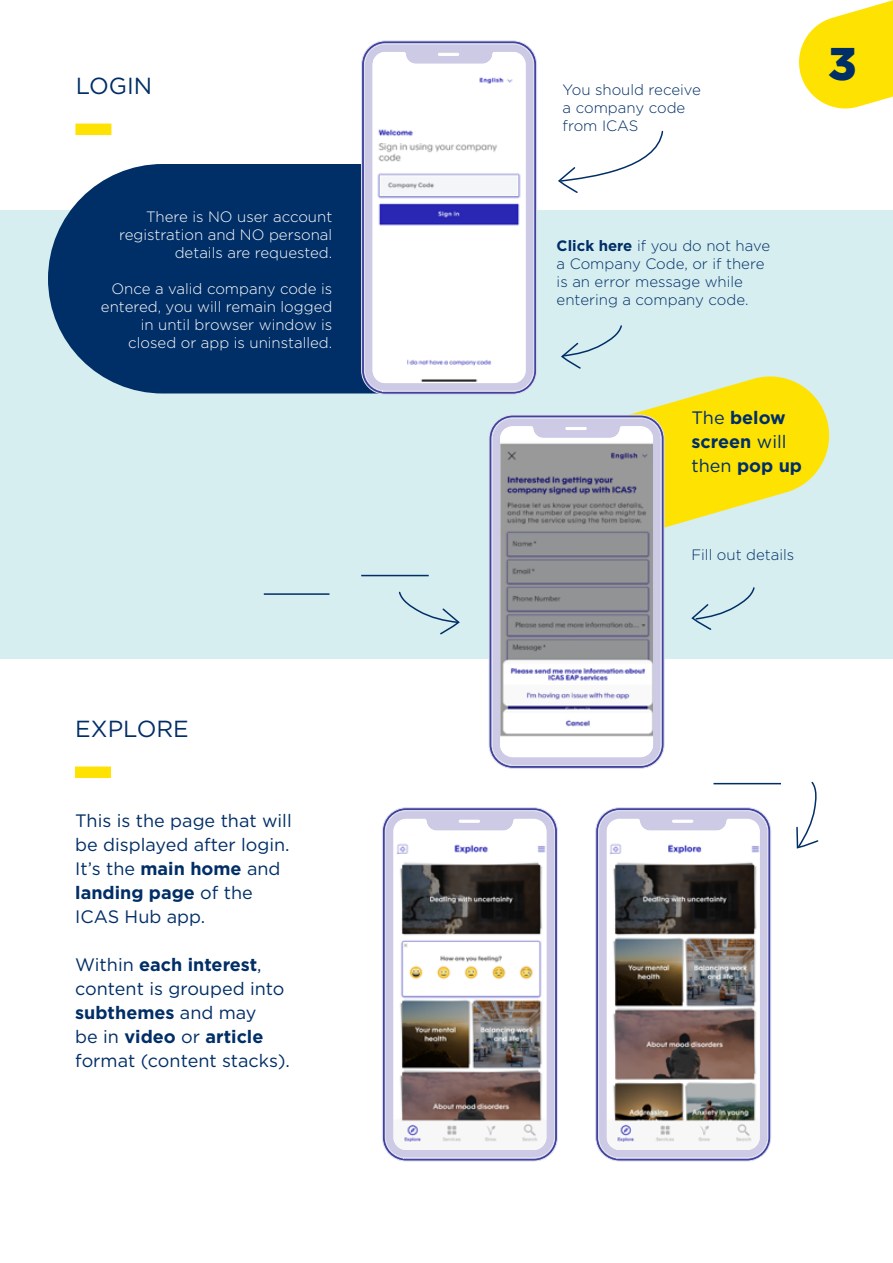
<style>
.page{position:relative;width:893px;height:1263px;background:#fff}
.page>*{position:absolute;margin:0;border:0;box-sizing:border-box;transform-origin:0 0}
.t1{font:900 45.9px "Gotham";color:#002e67}
.t2{font:23.25px "Gotham";color:#002e67}
.t3{font:18px/24px "Gotham";color:#002e67}
.t4{font:700 18px/24px "Gotham";color:#002e67}
.t5{font:300 15px/18px "Gotham";color:#fff;text-align:right}
.t6{font:300 15px/18px "Gotham";color:#002e67}
.s1{font-weight:700}
.s2{font-weight:400}
</style>
<div class="page">
<div style="left:0;top:210px;width:893px;height:449px;background:#d6eef0"></div>
<svg style="left:48px;top:164px;width:313px;height:229px;background:#123d72"></svg>
<svg style="left:558px;top:130px;width:106px;height:63px"></svg>
<svg style="left:691px;top:587px;width:64px;height:43px"></svg>
<svg style="left:398px;top:591px;width:62px;height:44px"></svg>
<svg style="left:796px;top:781px;width:23px;height:68px"></svg>
<svg style="left:561px;top:325px;width:269px;height:203px"></svg>
<svg style="left:361px;top:40px;width:176px;height:355px;background:#bbbadc"></svg>
<img style="left:373px;top:52px;width:153px;height:331px">
<svg style="left:488px;top:414px;width:177px;height:355px"></svg>
<img style="left:500px;top:428px;width:153px;height:327px">
<svg style="left:595px;top:807px;width:176px;height:355px;background:#bebdde"></svg>
<img style="left:607px;top:821px;width:153px;height:329px">
<svg style="left:382px;top:807px;width:176px;height:355px;background:#c7c5e2"></svg>
<img style="left:394px;top:821px;width:152px;height:329px">
<div style="left:75px;top:124px;width:36px;height:11px;background:#fee202"></div>
<div style="left:75px;top:766px;width:36px;height:12px;background:#fee202"></div>
<hr style="left:361px;top:575px;width:68px;height:1px;background:#002e67">
<hr style="left:713px;top:783px;width:68px;height:1px;background:#002e67">
<hr style="left:264px;top:593px;width:65px;height:2px;background:#002e67">
<svg style="left:799px;top:0;width:94px;height:109px"></svg>
<p class="t2" style="left:76px;top:70px;width:78px">LOGIN</p>
<p class="t5" style="left:119px;top:207px;width:215px">There is NO user account registration and NO personal details are requested.</p>
<p class="t5" style="left:101px;top:279px;width:233px">Once a valid company code is entered, you will remain logged in until browser window is closed or app is uninstalled.</p>
<p class="t2" style="left:75px;top:713px;width:115px">EXPLORE</p>
<p class="t3" style="left:75px;top:808px;width:218px">This is the page that will be displayed after login.<br>It’s the <span class="s1">main home</span> and <span class="s1">landing page</span> of the<br>ICAS Hub app.</p>
<p class="t3" style="left:75px;top:952px;width:216px">Within <span class="s1">each interest</span>, content is grouped into <span class="s1">subthemes</span> and may<br>be in <span class="s1">video</span> or <span class="s1">article </span>format (content stacks).</p>
<p class="t6" style="left:563px;top:80px;width:140px">You should receive a company code from ICAS</p>
<h1 class="t1" style="left:828px;top:32px;width:30px">3</h1>
<p class="t6" style="left:557px;top:236px;width:215px"><span class="s1">Click here</span> if you do not have a Company Code, or if there is an error message while entering a company code.</p>
<p class="t4" style="left:692px;top:405px;width:112px"><span class="s2">The</span> below screen <span class="s2">will then</span> pop up</p>
<p class="t6" style="left:691px;top:546px;width:105px">Fill out details</p>
</div>
